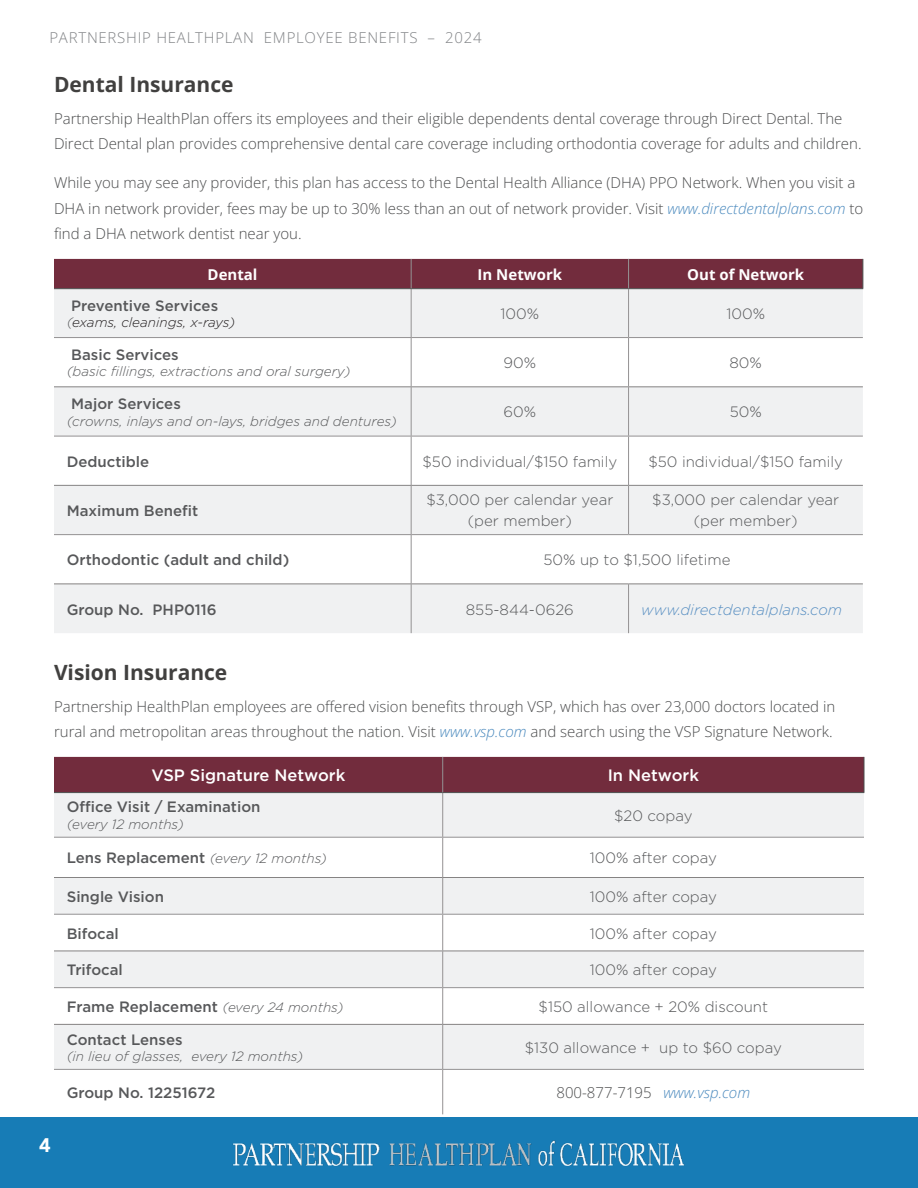
<style>
.page{position:relative;width:918px;height:1188px;background:#fff}
.page>*{position:absolute;margin:0;border:0;box-sizing:border-box;transform-origin:0 0}
.t1{font:700 21px "Open Sans";color:#41403f}
.t2{font:900 19.5px "Avenir";color:#fff}
.Table_Topic{font:500 16.5px "Gotham";color:#fff}
.t3{font:300 15px/25.5px "Open Sans";color:#4b4c4d}
.Table_Content{font:300 15px/21px "Gotham";color:#57585a;text-align:center}
.Table_Topic_Left{font:500 15px "Gotham";color:#57585a}
.t4{font:300 15px "Open Sans";letter-spacing:.05em;color:#808285}
.t5{font:700 15px "Open Sans";color:#fff}
.Table_Topic_Left-2{font:italic 300 15px "Gotham";color:#588fc2}
.Table_Topic_Left-3{font:italic 300 13.5px "Gotham";color:#57585a}
.Table_Topic_Left-4{font:italic 300 13.5px "Gotham";color:#231f20}
.s1{font-style:italic;color:#4b8abe}
.s2{color:#57585a}
.s3{font-weight:300;font-style:italic;font-size:13.5px}
</style>
<div class="page">
<div style="left:0;top:1117px;width:918px;height:71px;background:#177cb6"></div>
<img style="left:232px;top:1140px;width:453px;height:26px">
<svg style="left:54px;top:289px;width:809px;height:344px;fill:#f0f1f2"></svg>
<hr style="left:411px;top:289px;width:1px;height:48px;background:#949293">
<hr style="left:54px;top:337px;width:357px;height:1px;background:#949293">
<hr style="left:411px;top:337px;width:218px;height:1px;background:#949293">
<hr style="left:411px;top:338px;width:1px;height:48px;background:#949293">
<hr style="left:629px;top:337px;width:234px;height:1px;background:#949293">
<hr style="left:411px;top:387px;width:1px;height:49px;background:#949293">
<hr style="left:54px;top:436px;width:357px;height:1px;background:#949293">
<hr style="left:411px;top:436px;width:218px;height:1px;background:#949293">
<hr style="left:411px;top:436px;width:1px;height:49px;background:#949293">
<hr style="left:629px;top:436px;width:234px;height:1px;background:#949293">
<hr style="left:411px;top:486px;width:1px;height:48px;background:#949293">
<hr style="left:54px;top:534px;width:357px;height:1px;background:#949293">
<hr style="left:411px;top:534px;width:218px;height:1px;background:#949293">
<hr style="left:411px;top:535px;width:1px;height:49px;background:#949293">
<hr style="left:629px;top:534px;width:234px;height:1px;background:#949293">
<hr style="left:411px;top:584px;width:1px;height:49px;background:#949293">
<div style="left:54px;top:259px;width:810px;height:30px;background:#722c3d"></div>
<hr style="left:54px;top:288px;width:357px;height:1px;background:#4b4d4d">
<hr style="left:411px;top:288px;width:218px;height:1px;background:#4b4d4d">
<hr style="left:629px;top:288px;width:234px;height:1px;background:#4b4d4d">
<hr style="left:628px;top:289px;width:1px;height:48px;background:#949293">
<hr style="left:628px;top:338px;width:1px;height:48px;background:#949293">
<hr style="left:628px;top:387px;width:1px;height:49px;background:#949293">
<hr style="left:628px;top:436px;width:1px;height:49px;background:#949293">
<hr style="left:628px;top:486px;width:1px;height:48px;background:#949293">
<hr style="left:628px;top:584px;width:1px;height:49px;background:#949293">
<hr style="left:54px;top:386px;width:357px;height:1px;background:#858383">
<hr style="left:411px;top:386px;width:218px;height:1px;background:#858383">
<hr style="left:629px;top:386px;width:234px;height:1px;background:#858383">
<hr style="left:54px;top:485px;width:357px;height:1px;background:#858383">
<hr style="left:411px;top:485px;width:218px;height:1px;background:#858383">
<hr style="left:629px;top:485px;width:234px;height:1px;background:#858383">
<hr style="left:54px;top:584px;width:357px;height:1px;background:#858383">
<hr style="left:411px;top:584px;width:218px;height:1px;background:#858383">
<hr style="left:629px;top:584px;width:234px;height:1px;background:#858383">
<div style="left:54px;top:757px;width:810px;height:35px;background:#722c3d"></div>
<svg style="left:54px;top:793px;width:810px;height:276px;fill:#f0f1f2"></svg>
<hr style="left:442px;top:757px;width:1px;height:35px;background:#949293">
<hr style="left:442px;top:793px;width:1px;height:44px;background:#949293">
<hr style="left:54px;top:837px;width:389px;height:1px;background:#949293">
<hr style="left:443px;top:837px;width:421px;height:1px;background:#949293">
<hr style="left:442px;top:838px;width:1px;height:39px;background:#949293">
<hr style="left:442px;top:878px;width:1px;height:36px;background:#949293">
<hr style="left:54px;top:914px;width:389px;height:1px;background:#949293">
<hr style="left:443px;top:914px;width:421px;height:1px;background:#949293">
<hr style="left:442px;top:915px;width:1px;height:36px;background:#949293">
<hr style="left:442px;top:951px;width:1px;height:36px;background:#949293">
<hr style="left:54px;top:987px;width:389px;height:1px;background:#949293">
<hr style="left:443px;top:987px;width:421px;height:1px;background:#949293">
<hr style="left:442px;top:988px;width:1px;height:36px;background:#949293">
<hr style="left:442px;top:1025px;width:1px;height:44px;background:#949293">
<hr style="left:54px;top:1069px;width:389px;height:1px;background:#949293">
<hr style="left:443px;top:1069px;width:421px;height:1px;background:#949293">
<hr style="left:442px;top:1070px;width:1px;height:44px;background:#949293">
<hr style="left:864px;top:757px;width:1px;height:35px;background:#4b4d4d">
<hr style="left:54px;top:792px;width:389px;height:1px;background:#4b4d4d">
<hr style="left:443px;top:792px;width:421px;height:1px;background:#4b4d4d">
<hr style="left:54px;top:877px;width:389px;height:1px;background:#858383">
<hr style="left:443px;top:877px;width:421px;height:1px;background:#858383">
<hr style="left:54px;top:951px;width:389px;height:1px;background:#858383">
<hr style="left:443px;top:951px;width:421px;height:1px;background:#858383">
<hr style="left:54px;top:1024px;width:389px;height:1px;background:#858383">
<hr style="left:443px;top:1024px;width:421px;height:1px;background:#858383">
<p class="t4" style="left:49px;top:27px;width:434px">PARTNERSHIP HEALTHPLAN EMPLOYEE BENEFITS – 2024</p>
<p class="t1" style="left:54px;top:69px;width:181px">Dental Insurance</p>
<p class="t3" style="left:54px;top:105px;width:809px">Partnership HealthPlan offers its employees and their eligible dependents dental coverage through Direct Dental. The<br>Direct Dental plan provides comprehensive dental care coverage including orthodontia coverage for adults and children.</p>
<p class="t3" style="left:54px;top:170px;width:811px">While you may see any provider, this plan has access to the Dental Health Alliance (DHA) PPO Network. When you visit a<br>DHA in network provider, fees may be up to 30% less than an out of network provider. Visit <span class="s1">www.directdentalplans.com</span> to find a DHA network dentist near you.</p>
<p class="t5" style="left:208px;top:263px;width:51px">Dental</p>
<p class="t5" style="left:478px;top:263px;width:86px">In Network</p>
<p class="t5" style="left:687px;top:263px;width:118px">Out of Network</p>
<p class="Table_Topic_Left" style="left:71px;top:296px;width:148px">Preventive Services</p>
<p class="Table_Topic_Left-4" style="left:67px;top:314px;width:170px"><span class="s2">(</span>exams, cleanings, x-rays)</p>
<p class="Table_Content" style="left:501px;top:303px;width:40px">100%</p>
<p class="Table_Content" style="left:726px;top:303px;width:40px">100%</p>
<p class="Table_Topic_Left" style="left:71px;top:345px;width:109px">Basic Services</p>
<p class="Table_Topic_Left-3" style="left:67px;top:363px;width:285px">(basic fillings, extractions and oral surgery)</p>
<p class="Table_Topic_Left" style="left:71px;top:394px;width:111px">Major Services</p>
<p class="Table_Topic_Left-3" style="left:67px;top:412px;width:332px">(crowns, inlays and on-lays, bridges and dentures)</p>
<p class="Table_Content" style="left:504px;top:352px;width:34px">90%</p>
<p class="Table_Content" style="left:729px;top:352px;width:34px">80%</p>
<p class="Table_Content" style="left:504px;top:401px;width:34px">60%</p>
<p class="Table_Content" style="left:730px;top:401px;width:34px">50%</p>
<p class="Table_Topic_Left" style="left:67px;top:452px;width:84px">Deductible</p>
<p class="Table_Content" style="left:422px;top:451px;width:196px">$50 individual/$150 family</p>
<p class="Table_Content" style="left:648px;top:451px;width:196px">$50 individual/$150 family</p>
<p class="Table_Topic_Left" style="left:67px;top:501px;width:133px">Maximum Benefit</p>
<p class="Table_Content" style="left:426px;top:489px;width:189px">$3,000 per calendar year (per member)</p>
<p class="Table_Content" style="left:652px;top:489px;width:189px">$3,000 per calendar year (per member)</p>
<p class="Table_Topic_Left" style="left:67px;top:550px;width:224px">Orthodontic (adult and child)</p>
<p class="Table_Content" style="left:543px;top:549px;width:189px">50% up to $1,500 lifetime</p>
<p class="Table_Topic_Left" style="left:67px;top:599px;width:151px">Group No. PHP0116</p>
<p class="Table_Content" style="left:466px;top:598px;width:109px">855-844-0626</p>
<p class="Table_Topic_Left-2" style="left:641px;top:600px;width:202px">www.directdentalplans.com</p>
<p class="t1" style="left:54px;top:657px;width:175px">Vision Insurance</p>
<p class="t3" style="left:54px;top:693px;width:783px">Partnership HealthPlan employees are offered vision benefits through VSP, which has over 23,000 doctors located in rural and metropolitan areas throughout the nation. Visit <span class="s1">www.vsp.com</span> and search using the VSP Signature Network.</p>
<p class="Table_Topic" style="left:151px;top:765px;width:195px">VSP Signature Network</p>
<p class="Table_Topic" style="left:608px;top:765px;width:93px">In Network</p>
<p class="Table_Topic_Left" style="left:67px;top:797px;width:195px">Office Visit / Examination</p>
<p class="Table_Topic_Left-3" style="left:67px;top:816px;width:119px">(every 12 months)</p>
<p class="Table_Content" style="left:614px;top:805px;width:80px">$20 copay</p>
<p class="Table_Topic_Left" style="left:67px;top:848px;width:262px">Lens Replacement <span class="s3">(every 12 months)</span></p>
<p class="Table_Content" style="left:590px;top:847px;width:129px">100% after copay</p>
<p class="Table_Topic_Left" style="left:67px;top:887px;width:99px">Single Vision</p>
<p class="Table_Content" style="left:590px;top:886px;width:129px">100% after copay</p>
<p class="Table_Topic_Left" style="left:67px;top:923px;width:54px">Bifocal</p>
<p class="Table_Content" style="left:590px;top:922px;width:129px">100% after copay</p>
<p class="Table_Topic_Left" style="left:67px;top:960px;width:58px">Trifocal</p>
<p class="Table_Content" style="left:590px;top:959px;width:129px">100% after copay</p>
<p class="Table_Topic_Left" style="left:67px;top:997px;width:278px">Frame Replacement <span class="s3">(every 24 months)</span></p>
<p class="Table_Content" style="left:539px;top:996px;width:231px">$150 allowance + 20% discount</p>
<p class="Table_Topic_Left" style="left:67px;top:1030px;width:117px">Contact Lenses</p>
<p class="Table_Topic_Left-3" style="left:67px;top:1048px;width:238px">(in lieu of glasses, every 12 months)</p>
<p class="Table_Content" style="left:525px;top:1037px;width:259px">$130 allowance + up to $60 copay</p>
<h2 class="t2" style="left:39px;top:1131px;width:13px">4</h2>
<p class="Table_Topic_Left" style="left:67px;top:1083px;width:150px">Group No. 12251672</p>
<p class="t3" style="left:556px;top:1079px;width:195px">800-877-7195 <span class="s1">www.vsp.com</span></p>
</div>
